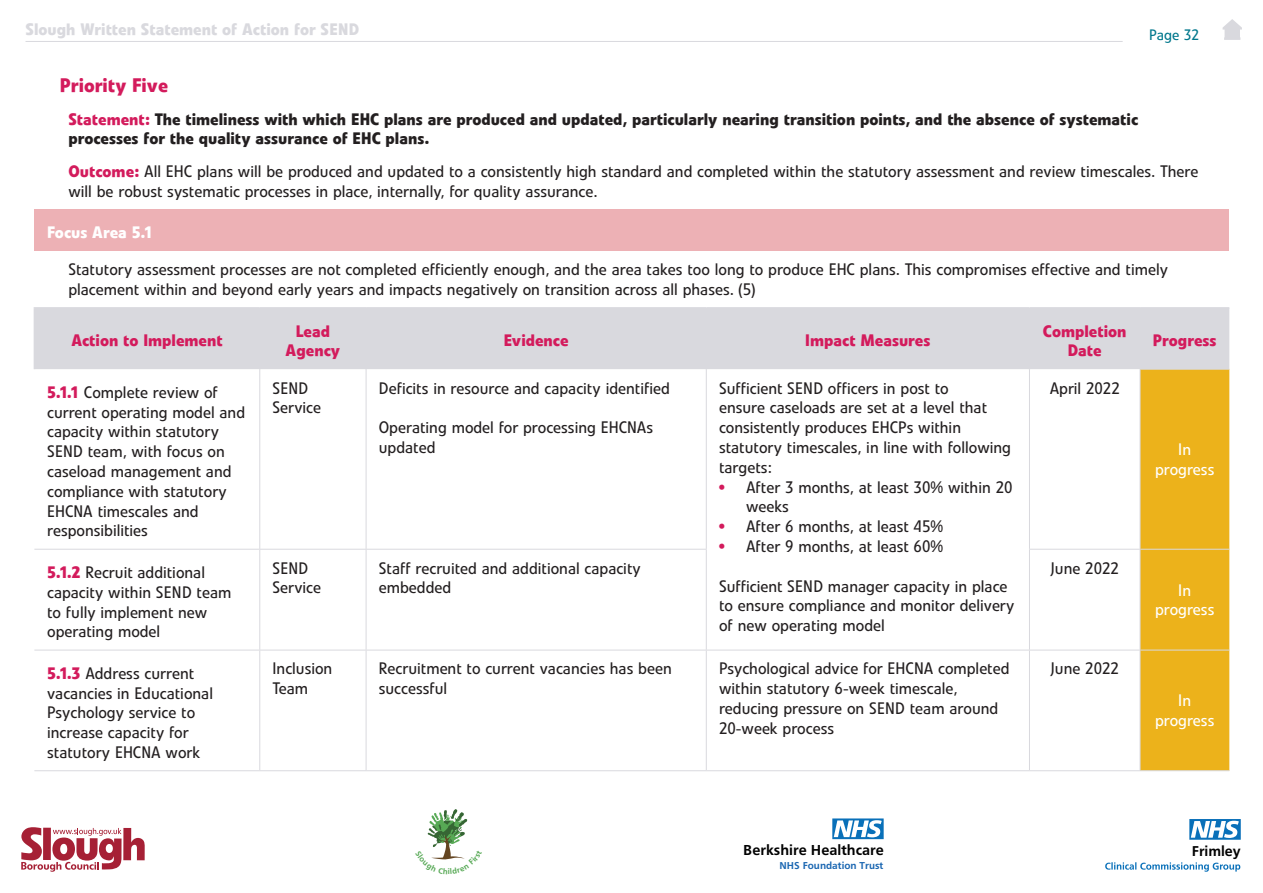
<style>
.page{position:relative;width:1263px;height:893px;background:#fff}
.page>*{position:absolute;margin:0;border:0;box-sizing:border-box;transform-origin:0 0}
.Heading{font:700 19.5px "Evo BQ";color:#d31b5c}
.Table_body{font:16.5px/19.8px "Evo BQ";color:#231f20}
.Body{font:16.5px/19.8px "Evo BQ";color:#231f20}
.Body-2{font:700 16.5px/19.8px "Evo BQ";color:#231f20}
.Table_heading_5{font:700 16.5px/19.8px "Evo BQ";color:#d31b5c;text-align:center}
.t1{font:700 16.5px "Evo BQ";color:#d9d9de}
.Table_body-2{font:16.5px/19.8px "Evo BQ";color:#fff;text-align:center}
.Table_heading_w{font:700 16.5px "Evo BQ";color:#fff}
.t2{font:700 15px "Frutiger";color:#000001}
.t3{font:15px "Evo BQ";color:#00778c}
.t4{font:700 14.85px "Frutiger";color:#000001}
.t5{font:700 10.5px "Frutiger";color:#1b67b2}
.s1{color:#d31b5c}
.s2{font-weight:700;color:#d31b5c}
</style>
<div class="page">
<svg style="left:1105px;top:862px;width:135px;height:10px"></svg>
<svg style="left:1189px;top:819px;width:52px;height:21px"></svg>
<svg style="left:21px;top:827px;width:124px;height:45px"></svg>
<hr style="left:26px;top:41px;width:1097px;height:1px;background:#d9d9de">
<svg style="left:832px;top:818px;width:52px;height:21px"></svg>
<svg style="left:1222px;top:19px;width:20px;height:21px"></svg>
<div style="left:34px;top:209px;width:1195px;height:42px;background:#edb1b5"></div>
<div style="left:35px;top:309px;width:1194px;height:60px;background:#d9d9de"></div>
<div style="left:1141px;top:370px;width:88px;height:400px;background:#ecb21b"></div>
<hr style="left:259px;top:369px;width:1px;height:180px;background:#d9d9de">
<hr style="left:366px;top:369px;width:1px;height:180px;background:#d9d9de">
<hr style="left:706px;top:369px;width:1px;height:180px;background:#d9d9de">
<hr style="left:1029px;top:369px;width:1px;height:180px;background:#d9d9de">
<hr style="left:1140px;top:369px;width:89px;height:1px;background:#d9d9de">
<hr style="left:1140px;top:369px;width:1px;height:180px;background:#d9d9de">
<hr style="left:34px;top:549px;width:226px;height:1px;background:#d9d9de">
<hr style="left:260px;top:549px;width:106px;height:1px;background:#d9d9de">
<hr style="left:259px;top:550px;width:1px;height:100px;background:#d9d9de">
<hr style="left:366px;top:549px;width:341px;height:1px;background:#d9d9de">
<hr style="left:366px;top:550px;width:1px;height:100px;background:#d9d9de">
<hr style="left:706px;top:550px;width:1px;height:100px;background:#d9d9de">
<hr style="left:1029px;top:549px;width:111px;height:1px;background:#d9d9de">
<hr style="left:1029px;top:550px;width:1px;height:100px;background:#d9d9de">
<hr style="left:1140px;top:549px;width:89px;height:1px;background:#d9d9de">
<hr style="left:1140px;top:550px;width:1px;height:100px;background:#d9d9de">
<hr style="left:259px;top:650px;width:1px;height:120px;background:#d9d9de">
<hr style="left:366px;top:650px;width:1px;height:120px;background:#d9d9de">
<hr style="left:706px;top:650px;width:1px;height:120px;background:#d9d9de">
<hr style="left:1029px;top:650px;width:1px;height:120px;background:#d9d9de">
<hr style="left:1140px;top:650px;width:1px;height:120px;background:#d9d9de">
<hr style="left:34px;top:307px;width:226px;height:2px;background:#d9d9de">
<hr style="left:34px;top:309px;width:1px;height:60px;background:#d9d9de">
<hr style="left:260px;top:307px;width:106px;height:2px;background:#d9d9de">
<hr style="left:259px;top:309px;width:1px;height:60px;background:#d9d9de">
<hr style="left:366px;top:307px;width:340px;height:2px;background:#d9d9de">
<hr style="left:365px;top:309px;width:2px;height:60px;background:#d9d9de">
<hr style="left:706px;top:307px;width:323px;height:2px;background:#d9d9de">
<hr style="left:705px;top:309px;width:2px;height:60px;background:#d9d9de">
<hr style="left:1029px;top:307px;width:111px;height:2px;background:#d9d9de">
<hr style="left:1029px;top:309px;width:1px;height:60px;background:#d9d9de">
<hr style="left:1140px;top:307px;width:89px;height:2px;background:#d9d9de">
<hr style="left:1139px;top:309px;width:2px;height:60px;background:#d9d9de">
<hr style="left:34px;top:650px;width:226px;height:1px;background:#d9d9de">
<hr style="left:260px;top:650px;width:106px;height:1px;background:#d9d9de">
<hr style="left:366px;top:650px;width:340px;height:1px;background:#d9d9de">
<hr style="left:706px;top:650px;width:323px;height:1px;background:#d9d9de">
<hr style="left:1029px;top:650px;width:111px;height:1px;background:#d9d9de">
<hr style="left:1140px;top:650px;width:89px;height:1px;background:#d9d9de">
<hr style="left:34px;top:770px;width:226px;height:1px;background:#d9d9de">
<hr style="left:260px;top:770px;width:106px;height:1px;background:#d9d9de">
<hr style="left:366px;top:770px;width:340px;height:1px;background:#d9d9de">
<hr style="left:706px;top:770px;width:323px;height:1px;background:#d9d9de">
<hr style="left:1029px;top:770px;width:111px;height:1px;background:#d9d9de">
<hr style="left:1140px;top:770px;width:89px;height:1px;background:#d9d9de">
<svg style="left:427px;top:809px;width:41px;height:51px"></svg>
<p class="t1" style="left:26px;top:19px;width:335px">Slough Written Statement of Action for SEND</p>
<p class="t3" style="left:1149px;top:26px;width:51px">Page 32</p>
<p class="Heading" style="left:60px;top:73px;width:110px">Priority Five</p>
<p class="Body-2" style="left:68px;top:109px;width:1071px"><span class="s1">Statement:</span> The timeliness with which EHC plans are produced and updated, particularly nearing transition points, and the absence of systematic processes for the quality assurance of EHC plans.</p>
<p class="Body" style="left:68px;top:161px;width:1131px"><span class="s2">Outcome:</span> All EHC plans will be produced and updated to a consistently high standard and completed within the statutory assessment and review timescales. There will be robust systematic processes in place, internally, for quality assurance.</p>
<p class="Table_heading_w" style="left:47px;top:222px;width:107px">Focus Area 5.1</p>
<p class="Body" style="left:68px;top:260px;width:1101px">Statutory assessment processes are not completed efficiently enough, and the area takes too long to produce EHC plans. This compromises effective and timely placement within and beyond early years and impacts negatively on transition across all phases. (5)</p>
<p class="Table_heading_5" style="left:71px;top:331px;width:153px">Action to Implement</p>
<p class="Table_heading_5" style="left:286px;top:321px;width:56px">Lead<br>Agency</p>
<p class="Table_heading_5" style="left:504px;top:331px;width:67px">Evidence</p>
<p class="Table_heading_5" style="left:805px;top:331px;width:127px">Impact Measures</p>
<p class="Table_heading_5" style="left:1043px;top:321px;width:85px">Completion<br>Date</p>
<p class="Table_heading_5" style="left:1153px;top:331px;width:65px">Progress</p>
<p class="Table_body" style="left:47px;top:382px;width:199px"><span class="s2">5.1.1</span> Complete review of current operating model and capacity within statutory<br>SEND team, with focus on caseload management and compliance with statutory<br>EHCNA timescales and responsibilities</p>
<p class="Table_body" style="left:273px;top:378px;width:50px">SEND<br>Service</p>
<p class="Table_body" style="left:379px;top:378px;width:292px">Deficits in resource and capacity identified</p>
<p class="Table_body" style="left:1050px;top:378px;width:72px">April 2022</p>
<p class="Table_body" style="left:719px;top:378px;width:294px">Sufficient SEND officers in post to<br>ensure caseloads are set at a level that consistently produces EHCPs within statutory timescales, in line with following targets:</p>
<p class="Body" style="left:746px;top:477px;width:268px;text-indent:-27px"><span class="s2">•</span> After 3 months, at least 30% within 20 weeks</p>
<p class="Body" style="left:719px;top:517px;width:226px"><span class="s2">•</span> After 6 months, at least 45%</p>
<p class="Body" style="left:719px;top:536px;width:226px"><span class="s2">•</span> After 9 months, at least 60%</p>
<p class="Table_body" style="left:719px;top:576px;width:297px">Sufficient SEND manager capacity in place to ensure compliance and monitor delivery of new operating model</p>
<p class="Table_body" style="left:379px;top:418px;width:276px">Operating model for processing EHCNAs updated</p>
<p class="Table_body-2" style="left:1155px;top:440px;width:61px">In progress</p>
<p class="Table_body" style="left:47px;top:562px;width:186px"><span class="s2">5.1.2</span> Recruit additional capacity within SEND team to fully implement new operating model</p>
<p class="Table_body" style="left:273px;top:558px;width:50px">SEND<br>Service</p>
<p class="Table_body" style="left:379px;top:558px;width:264px">Staff recruited and additional capacity embedded</p>
<p class="Table_body" style="left:1050px;top:558px;width:70px">June 2022</p>
<p class="Table_body-2" style="left:1155px;top:580px;width:61px">In progress</p>
<p class="Table_body" style="left:47px;top:663px;width:167px"><span class="s2">5.1.3</span> Address current vacancies in Educational<br>Psychology service to increase capacity for statutory EHCNA work</p>
<p class="Table_body" style="left:273px;top:659px;width:61px">Inclusion<br>Team</p>
<p class="Table_body" style="left:379px;top:659px;width:294px">Recruitment to current vacancies has been successful</p>
<p class="Table_body" style="left:719px;top:659px;width:292px">Psychological advice for EHCNA completed within statutory 6-week timescale, reducing pressure on SEND team around 20-week process</p>
<p class="Table_body" style="left:1050px;top:659px;width:70px">June 2022</p>
<p class="t2" style="left:743px;top:842px;width:142px">Berkshire Healthcare</p>
<p class="t5" style="left:779px;top:859px;width:105px">NHS Foundation Trust</p>
<p class="Table_body-2" style="left:1155px;top:691px;width:61px">In progress</p>
<p class="t4" style="left:1192px;top:842px;width:51px">Frimley</p>
</div>
